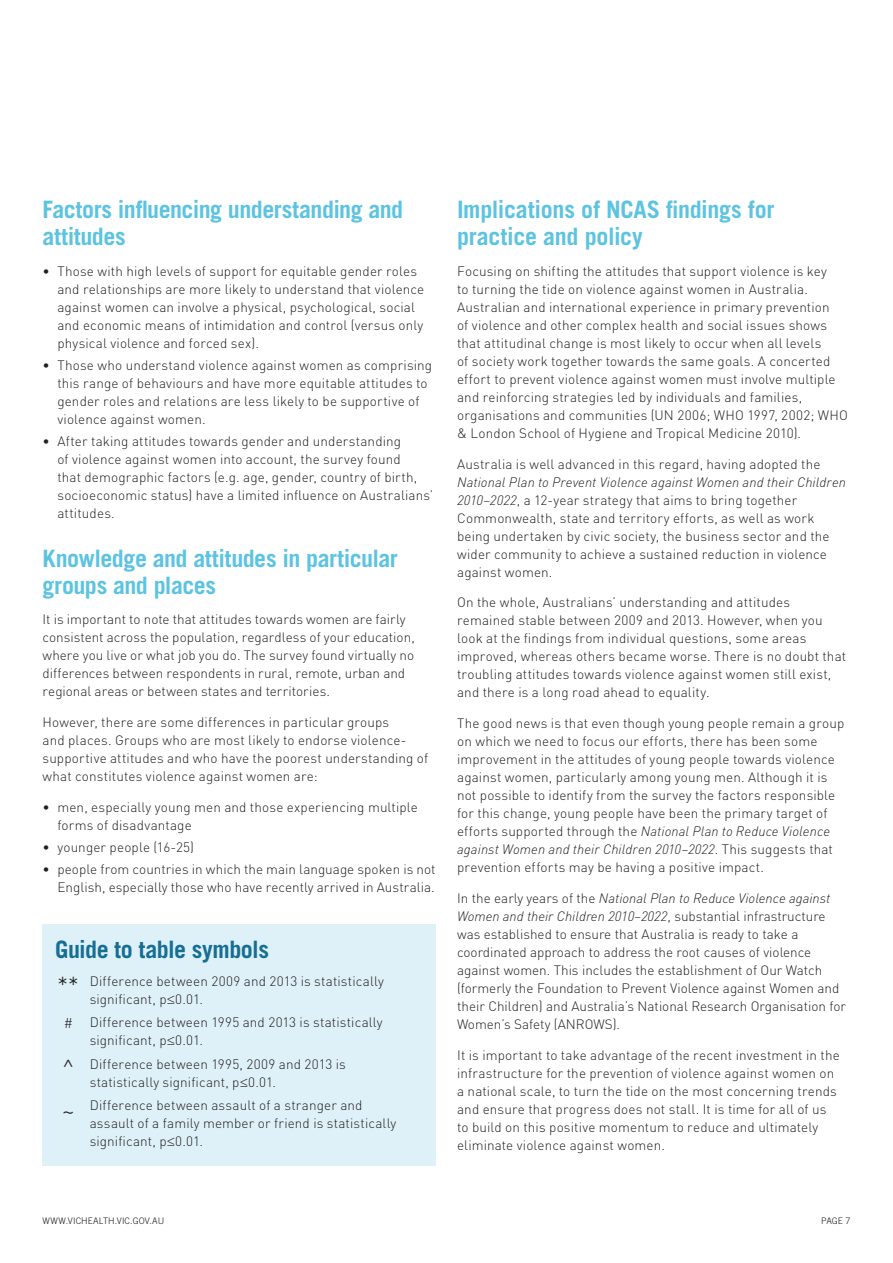
<style>
.page{position:relative;width:893px;height:1263px;background:#fff}
.page>*{position:absolute;margin:0;border:0;box-sizing:border-box;transform-origin:0 0}
.t1{font:700 24px/27px "Trade Gothic LT Std";letter-spacing:-.02em;color:#5cc3e1}
.t2{font:700 24px "Trade Gothic LT Std";letter-spacing:-.025em;color:#176e95}
.Body{font:300 13.5px/18px "DIN";letter-spacing:.01em;color:#231f20}
.t3{font:300 9px "Trade Gothic LT Std";letter-spacing:.01em;color:#231f20}
.s1{font-size:24px}
.s2{font-family:"Trade Gothic LT Std";font-weight:400}
.s3{font-size:13.95px}
.s4{font-style:italic}
</style>
<div class="page">
<div style="left:43px;top:924px;width:393px;height:241px;background:#def1f8"></div>
<h2 class="t1" style="left:43px;top:196px;width:362px">Factors influencing understanding and attitudes</h2>
<p class="Body" style="left:57px;top:262px;width:368px;text-indent:-15px">• Those with high levels of support for equitable gender roles and relationships are more likely to understand that violence against women can involve a physical, psychological, social and economic means of intimidation and control (versus only physical violence and forced sex).</p>
<p class="Body" style="left:57px;top:356px;width:376px;text-indent:-15px">• Those who understand violence against women as comprising this range of behaviours and have more equitable attitudes to gender roles and relations are less likely to be supportive of violence against women.</p>
<p class="Body" style="left:57px;top:432px;width:377px;text-indent:-15px">• After taking attitudes towards gender and understanding<br>of violence against women into account, the survey found<br>that demographic factors (e.g. age, gender, country of birth, socioeconomic status) have a limited influence on Australians’ attitudes.</p>
<h2 class="t1" style="left:43px;top:544px;width:357px">Knowledge and attitudes in particular groups and places</h2>
<p class="Body" style="left:43px;top:610px;width:374px">It is important to note that attitudes towards women are fairly consistent across the population, regardless of your education, where you live or what job you do. The survey found virtually no differences between respondents in rural, remote, urban and regional areas or between states and territories.</p>
<p class="Body" style="left:43px;top:713px;width:387px">However, there are some differences in particular groups<br>and places. Groups who are most likely to endorse violence&shy;supportive attitudes and who have the poorest understanding of what constitutes violence against women are:</p>
<p class="Body" style="left:57px;top:798px;width:362px;text-indent:-15px">• men, especially young men and those experiencing multiple forms of disadvantage</p>
<p class="Body" style="left:43px;top:838px;width:153px">• younger people (16-25)</p>
<p class="Body" style="left:43px;top:860px;width:395px;text-align:right">• people from countries in which the main language spoken is not<br>English, especially those who have recently arrived in Australia.</p>
<p class="t2" style="left:55px;top:935px;width:215px">Guide to table symbols</p>
<p class="Body" style="left:90px;top:971px;width:296px;text-indent:-32px"><span class="s1">**</span> Difference between 2009 and 2013 is statistically significant, p<span class="s2">≤</span>0.01.</p>
<p class="Body" style="left:90px;top:1013px;width:294px;text-indent:-26px"><span class="s3">#</span> Difference between 1995 and 2013 is statistically significant, p<span class="s2">≤</span>0.01.</p>
<p class="Body" style="left:90px;top:1055px;width:258px;text-indent:-28px"><span class="s1">^</span> Difference between 1995, 2009 and 2013 is statistically significant, p<span class="s2">≤</span>0.01.</p>
<p class="Body" style="left:90px;top:1096px;width:308px;text-indent:-28px"><span class="s1">~</span> Difference between assault of a stranger and assault of a family member or friend is statistically significant, p<span class="s2">≤</span>0.01.</p>
<h2 class="t1" style="left:457px;top:196px;width:319px">Implications of NCAS findings for practice and policy</h2>
<p class="Body" style="left:457px;top:262px;width:392px">Focusing on shifting the attitudes that support violence is key<br>to turning the tide on violence against women in Australia.<br>Australian and international experience in primary prevention<br>of violence and other complex health and social issues shows that attitudinal change is most likely to occur when all levels<br>of society work together towards the same goals. A concerted effort to prevent violence against women must involve multiple and reinforcing strategies led by individuals and families, organisations and communities (UN 2006; WHO 1997, 2002; WHO &amp; London School of Hygiene and Tropical Medicine 2010).</p>
<p class="Body" style="left:457px;top:455px;width:390px">Australia is well advanced in this regard, having adopted the <span class="s4">National Plan to Prevent Violence against Women and their Children 2010–2022</span>, a 12-year strategy that aims to bring together Commonwealth, state and territory efforts, as well as work being undertaken by civic society, the business sector and the wider community to achieve a sustained reduction in violence against women.</p>
<p class="Body" style="left:457px;top:593px;width:391px">On the whole, Australians’ understanding and attitudes remained stable between 2009 and 2013. However, when you look at the findings from individual questions, some areas improved, whereas others became worse. There is no doubt that troubling attitudes towards violence against women still exist, and there is a long road ahead to equality.</p>
<p class="Body" style="left:457px;top:714px;width:389px">The good news is that even though young people remain a group on which we need to focus our efforts, there has been some improvement in the attitudes of young people towards violence against women, particularly among young men. Although it is not possible to identify from the survey the factors responsible for this change, young people have been the primary target of efforts supported through the <span class="s4">National Plan to Reduce Violence against Women and their Children 2010–2022</span>. This suggests that prevention efforts may be having a positive impact.</p>
<p class="Body" style="left:457px;top:889px;width:390px">In the early years of the <span class="s4">National Plan to Reduce Violence against Women and their Children 2010–2022</span>, substantial infrastructure was established to ensure that Australia is ready to take a coordinated approach to address the root causes of violence against women. This includes the establishment of Our Watch (formerly the Foundation to Prevent Violence against Women and their Children) and Australia’s National Research Organisation for Women’s Safety (ANROWS).</p>
<p class="Body" style="left:457px;top:1046px;width:384px">It is important to take advantage of the recent investment in the infrastructure for the prevention of violence against women on a national scale, to turn the tide on the most concerning trends and ensure that progress does not stall. It is time for all of us to build on this positive momentum to reduce and ultimately eliminate violence against women.</p>
<p class="t3" style="left:43px;top:1215px;width:123px">WWW.VICHEALTH.VIC.GOV.AU</p>
<p class="t3" style="left:821px;top:1215px;width:31px">PAGE 7</p>
</div>
